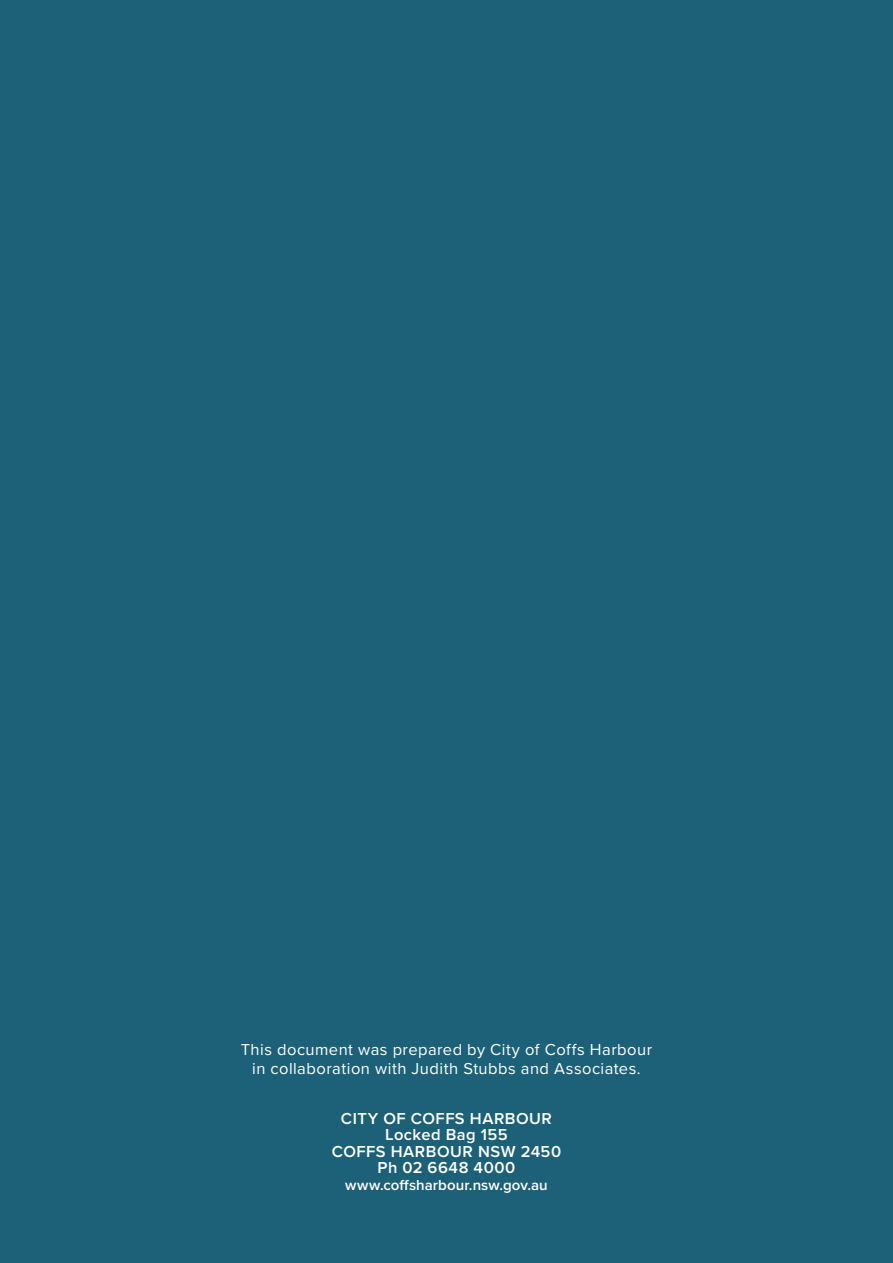
<style>
.page{position:relative;width:893px;height:1263px;background:#1c6177}
.page>*{position:absolute;margin:0;border:0;box-sizing:border-box;transform-origin:0 0}
.ADDRESS_FOOTER{font:16.5px "Proxima Nova";letter-spacing:.03em;color:#fff}
.ADDRESS_FOOTER-2{font:600 16.5px "Proxima Nova";letter-spacing:.03em;color:#fff}
.Body{font:600 15px "Proxima Nova";letter-spacing:.005em;color:#fff}
</style>
<div class="page">
<p class="ADDRESS_FOOTER" style="left:241px;top:1037px;width:413px">This document was prepared by City of Coffs Harbour</p>
<p class="ADDRESS_FOOTER" style="left:252px;top:1056px;width:390px">in collaboration with Judith Stubbs and Associates.</p>
<p class="ADDRESS_FOOTER-2" style="left:341px;top:1106px;width:213px">CITY OF COFFS HARBOUR</p>
<p class="ADDRESS_FOOTER-2" style="left:385px;top:1122px;width:124px">Locked Bag 155</p>
<p class="ADDRESS_FOOTER-2" style="left:332px;top:1139px;width:231px">COFFS HARBOUR NSW 2450</p>
<p class="ADDRESS_FOOTER-2" style="left:378px;top:1155px;width:139px">Ph 02 6648 4000</p>
<p class="Body" style="left:345px;top:1174px;width:204px">www.coffsharbour.nsw.gov.au</p>
</div>
